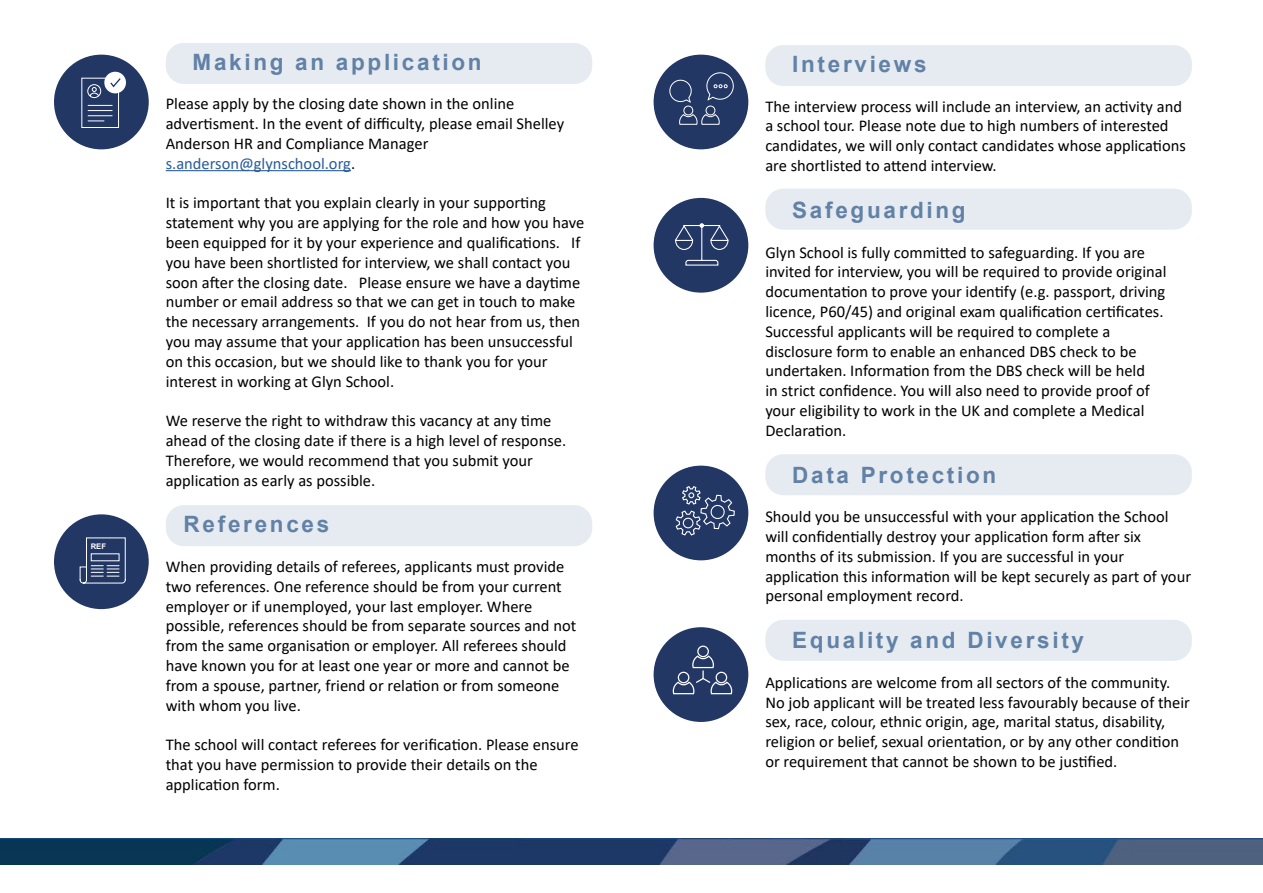
<style>
.page{position:relative;width:1263px;height:893px;background:#fff}
.page>*{position:absolute;margin:0;border:0;box-sizing:border-box;transform-origin:0 0}
.t1{font:700 22.5px "Arial";letter-spacing:.12em;color:#6281a6}
.t2{font:16.5px/19.8px "Calibri";color:#000}
.t3{font:700 7.65px "Arial";color:#fff}
.s1{color:#275b9b}
</style>
<div class="page">
<img style="left:0;top:839px;width:1263px;height:25px">
<div style="left:54px;top:55px;width:95px;height:94px;background:#233764;border-radius:50%"></div>
<div style="left:54px;top:514px;width:95px;height:95px;background:#233764;border-radius:50%"></div>
<div style="left:654px;top:55px;width:94px;height:94px;background:#233764;border-radius:50%"></div>
<div style="left:654px;top:198px;width:94px;height:95px;background:#233764;border-radius:50%"></div>
<div style="left:654px;top:466px;width:94px;height:94px;background:#233764;border-radius:50%"></div>
<div style="left:654px;top:627px;width:94px;height:95px;background:#233764;border-radius:50%"></div>
<svg style="left:672px;top:645px;width:61px;height:50px"></svg>
<svg style="left:669px;top:72px;width:65px;height:53px"></svg>
<svg style="left:675px;top:486px;width:60px;height:50px"></svg>
<div style="left:81px;top:78px;width:38px;height:50px;border:1px solid #fff"></div>
<div style="left:104px;top:72px;width:22px;height:21px;background:#fff;border-radius:50%"></div>
<svg style="left:87px;top:77px;width:35px;height:45px"></svg>
<svg style="left:79px;top:537px;width:47px;height:47px"></svg>
<svg style="left:675px;top:223px;width:54px;height:43px"></svg>
<div style="left:166px;top:43px;width:426px;height:41px;background:#e5ebf1;border-radius:18px"></div>
<div style="left:166px;top:505px;width:426px;height:41px;background:#e5ebf1;border-radius:18px"></div>
<div style="left:765px;top:45px;width:427px;height:41px;background:#e5ebf1;border-radius:18px"></div>
<div style="left:765px;top:189px;width:427px;height:41px;background:#e5ebf1;border-radius:18px"></div>
<div style="left:765px;top:454px;width:427px;height:41px;background:#e5ebf1;border-radius:18px"></div>
<div style="left:765px;top:620px;width:427px;height:41px;background:#e5ebf1;border-radius:18px"></div>
<hr style="left:166px;top:170px;width:185px;height:1px;background:#275b9b">
<p class="t3" style="left:91px;top:541px;width:17px">REF</p>
<h1 class="t1" style="left:193px;top:47px;width:291px">Making an application</h1>
<p class="t2" style="left:166px;top:94px;width:400px">Please apply by the closing date shown in the online advertisment. In the event of difficulty, please email Shelley Anderson HR and Compliance Manager <span class="s1">s.anderson@glynschool.org</span>.</p>
<p class="t2" style="left:166px;top:193px;width:420px">It is important that you explain clearly in your supporting statement why you are applying for the role and how you have been equipped for it by your experience and qualifications. If you have been shortlisted for interview, we shall contact you soon after the closing date. Please ensure we have a daytime number or email address so that we can get in touch to make the necessary arrangements. If you do not hear from us, then you may assume that your application has been unsuccessful on this occasion, but we should like to thank you for your interest in working at Glyn School.</p>
<p class="t2" style="left:166px;top:410px;width:402px">We reserve the right to withdraw this vacancy at any time ahead of the closing date if there is a high level of response.<br>Therefore, we would recommend that you submit your application as early as possible.</p>
<h1 class="t1" style="left:184px;top:510px;width:147px">References</h1>
<p class="t2" style="left:166px;top:556px;width:412px">When providing details of referees, applicants must provide two references. One reference should be from your current employer or if unemployed, your last employer. Where possible, references should be from separate sources and not from the same organisation or employer. All referees should have known you for at least one year or more and cannot be from a spouse, partner, friend or relation or from someone with whom you live.</p>
<p class="t2" style="left:166px;top:734px;width:414px">The school will contact referees for verification. Please ensure that you have permission to provide their details on the application form.</p>
<h1 class="t1" style="left:792px;top:49px;width:136px">Interviews</h1>
<p class="t2" style="left:765px;top:96px;width:422px">The interview process will include an interview, an activity and a school tour. Please note due to high numbers of interested candidates, we will only contact candidates whose applications are shortlisted to attend interview.</p>
<h1 class="t1" style="left:792px;top:195px;width:175px">Safeguarding</h1>
<p class="t2" style="left:765px;top:242px;width:403px">Glyn School is fully committed to safeguarding. If you are invited for interview, you will be required to provide original documentation to prove your identify (e.g. passport, driving licence, P60/45) and original exam qualification certificates.<br>Successful applicants will be required to complete a disclosure form to enable an enhanced DBS check to be undertaken. Information from the DBS check will be held<br>in strict confidence. You will also need to provide proof of your eligibility to work in the UK and complete a Medical Declaration.</p>
<h1 class="t1" style="left:792px;top:460px;width:206px">Data Protection</h1>
<p class="t2" style="left:765px;top:506px;width:427px">Should you be unsuccessful with your application the School will confidentially destroy your application form after six months of its submission. If you are successful in your application this information will be kept securely as part of your personal employment record.</p>
<h1 class="t1" style="left:792px;top:625px;width:293px">Equality and Diversity</h1>
<p class="t2" style="left:765px;top:672px;width:426px">Applications are welcome from all sectors of the community.<br>No job applicant will be treated less favourably because of their sex, race, colour, ethnic origin, age, marital status, disability, religion or belief, sexual orientation, or by any other condition or requirement that cannot be shown to be justified.</p>
</div>
